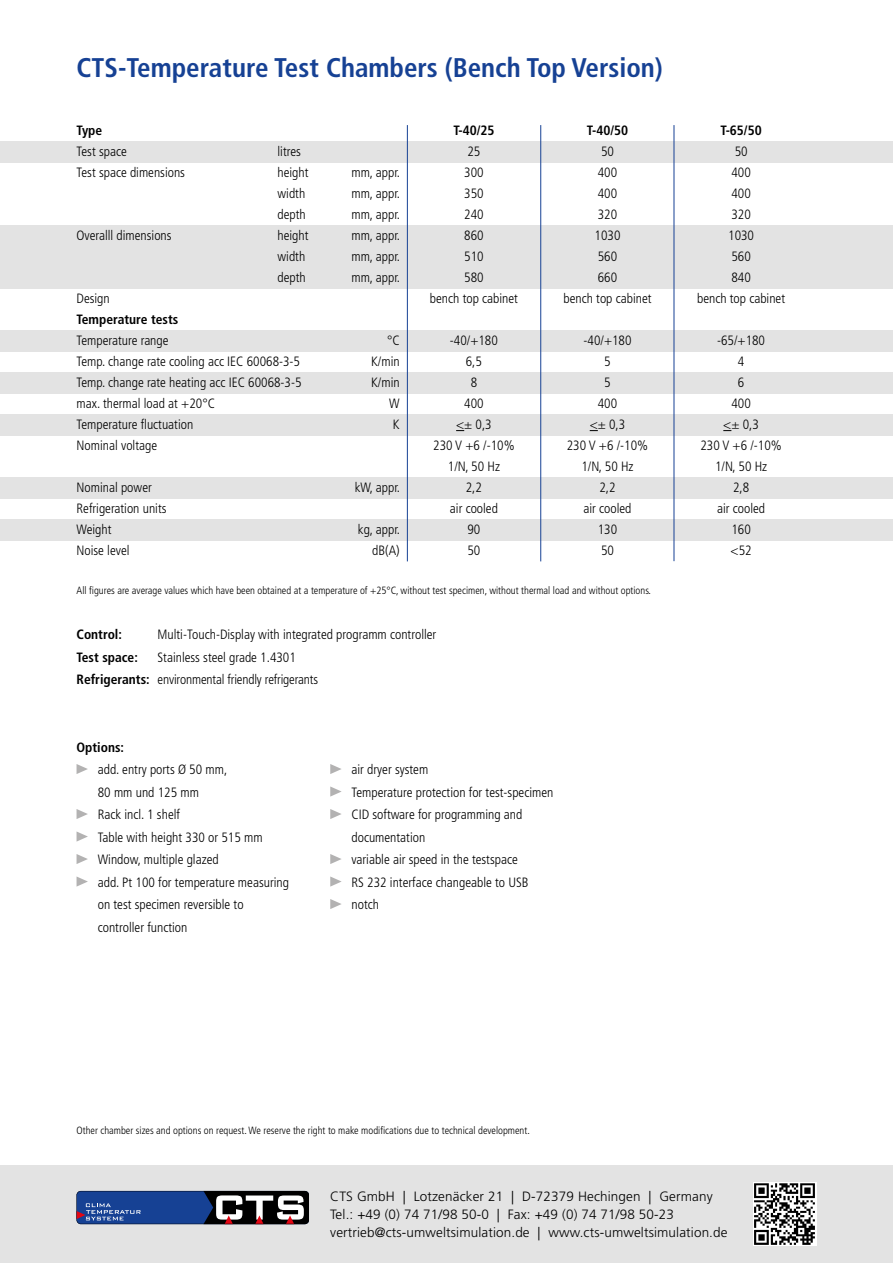
<style>
.page{position:relative;width:893px;height:1263px;background:#fff}
.page>*{position:absolute;margin:0;border:0;box-sizing:border-box;transform-origin:0 0}
.t1{font:700 condensed 27px "Frutiger";color:#164194}
.t2{font:300 condensed 13.5px/21px "Frutiger";color:#000;text-align:center}
.t3{font:300 13.5px/18px "Frutiger";letter-spacing:.01em;color:#000}
.t4{font:700 condensed 13.5px "Frutiger";color:#000}
.t5{font:300 condensed 10.5px "Frutiger";color:#000}
.s1{font-weight:700}
</style>
<div class="page">
<div style="left:0;top:141px;width:893px;height:21px;background:#e3e3e3"></div>
<div style="left:0;top:330px;width:893px;height:21px;background:#e3e3e3"></div>
<div style="left:0;top:372px;width:893px;height:21px;background:#e3e3e3"></div>
<div style="left:0;top:414px;width:893px;height:21px;background:#e3e3e3"></div>
<div style="left:0;top:477px;width:893px;height:21px;background:#e3e3e3"></div>
<div style="left:0;top:519px;width:893px;height:21px;background:#e3e3e3"></div>
<div style="left:0;top:225px;width:893px;height:63px;background:#e3e3e3"></div>
<div style="left:0;top:1165px;width:893px;height:98px;background:#e3e3e3"></div>
<img style="left:753px;top:1182px;width:63px;height:64px">
<hr style="left:407px;top:125px;width:1px;height:436px;background:#164194">
<hr style="left:674px;top:125px;width:1px;height:436px;background:#164194">
<hr style="left:540px;top:125px;width:1px;height:436px;background:#164194">
<svg style="left:77px;top:764px;width:11px;height:10px"></svg>
<svg style="left:77px;top:809px;width:11px;height:10px"></svg>
<svg style="left:77px;top:832px;width:11px;height:9px"></svg>
<svg style="left:77px;top:854px;width:11px;height:10px"></svg>
<svg style="left:77px;top:877px;width:11px;height:9px"></svg>
<svg style="left:330px;top:764px;width:11px;height:10px"></svg>
<svg style="left:330px;top:786px;width:12px;height:10px"></svg>
<svg style="left:330px;top:809px;width:11px;height:10px"></svg>
<svg style="left:330px;top:854px;width:11px;height:10px"></svg>
<svg style="left:330px;top:876px;width:12px;height:10px"></svg>
<svg style="left:330px;top:899px;width:11px;height:10px"></svg>
<svg style="left:77px;top:1191px;width:232px;height:33px;background:#394c78"></svg>
<h1 class="t1" style="left:77px;top:51px;width:588px">CTS-Temperature Test Chambers (Bench Top Version)</h1>
<p class="t4" style="left:77px;top:123px;width:27px">Type</p>
<p class="t2" style="left:77px;top:141px;width:52px">Test space</p>
<p class="t2" style="left:278px;top:141px;width:25px">litres</p>
<p class="t2" style="left:77px;top:162px;width:110px">Test space dimensions</p>
<p class="t2" style="left:278px;top:162px;width:33px">height</p>
<p class="t2" style="left:351px;top:162px;width:50px">mm, appr.</p>
<p class="t2" style="left:278px;top:183px;width:29px">width</p>
<p class="t2" style="left:351px;top:183px;width:50px">mm, appr.</p>
<p class="t2" style="left:278px;top:204px;width:30px">depth</p>
<p class="t2" style="left:351px;top:204px;width:50px">mm, appr.</p>
<p class="t2" style="left:77px;top:225px;width:97px">Overalll dimensions</p>
<p class="t2" style="left:278px;top:225px;width:33px">height</p>
<p class="t2" style="left:351px;top:225px;width:50px">mm, appr.</p>
<p class="t2" style="left:278px;top:246px;width:29px">width</p>
<p class="t2" style="left:351px;top:246px;width:50px">mm, appr.</p>
<p class="t2" style="left:278px;top:267px;width:30px">depth</p>
<p class="t2" style="left:351px;top:267px;width:50px">mm, appr.</p>
<p class="t2" style="left:77px;top:288px;width:35px">Design</p>
<p class="t4" style="left:77px;top:312px;width:103px">Temperature tests</p>
<p class="t2" style="left:77px;top:330px;width:94px">Temperature range</p>
<p class="t2" style="left:387px;top:330px;width:14px">°C</p>
<p class="t2" style="left:77px;top:351px;width:225px">Temp. change rate cooling acc IEC 60068-3-5</p>
<p class="t2" style="left:371px;top:351px;width:30px">K/min</p>
<p class="t2" style="left:77px;top:372px;width:227px">Temp. change rate heating acc IEC 60068-3-5</p>
<p class="t2" style="left:371px;top:372px;width:30px">K/min</p>
<p class="t2" style="left:77px;top:393px;width:140px">max. thermal load at +20°C</p>
<p class="t2" style="left:389px;top:393px;width:12px">W</p>
<p class="t2" style="left:77px;top:414px;width:118px">Temperature fluctuation</p>
<p class="t2" style="left:393px;top:414px;width:8px">K</p>
<p class="t2" style="left:77px;top:435px;width:82px">Nominal voltage</p>
<p class="t2" style="left:77px;top:477px;width:77px">Nominal power</p>
<p class="t2" style="left:355px;top:477px;width:47px">kW, appr.</p>
<p class="t2" style="left:77px;top:498px;width:92px;text-align:left">Refrigeration units<br>Weight</p>
<p class="t2" style="left:358px;top:519px;width:44px">kg, appr.</p>
<p class="t2" style="left:77px;top:540px;width:55px">Noise level</p>
<p class="t2" style="left:372px;top:540px;width:29px">dB(A)</p>
<p class="t4" style="left:453px;top:123px;width:43px">T-40/25</p>
<p class="t2" style="left:430px;top:141px;width:89px">25<br>300<br>350<br>240<br>860<br>510<br>580<br>bench top cabinet</p>
<p class="t2" style="left:433px;top:330px;width:83px">-40/+180<br>6,5<br>8<br>400<br>&lt;± 0,3<br>230 V +6 /-10%<br>1/N, 50 Hz<br>2,2<br>air cooled<br>90<br>50</p>
<p class="t4" style="left:587px;top:123px;width:43px">T-40/50</p>
<p class="t2" style="left:564px;top:141px;width:89px">50<br>400<br>400<br>320<br>1030<br>560<br>660<br>bench top cabinet</p>
<p class="t2" style="left:567px;top:330px;width:83px">-40/+180<br>5<br>5<br>400<br>&lt;± 0,3<br>230 V +6 /-10%<br>1/N, 50 Hz<br>2,2<br>air cooled<br>130<br>50</p>
<p class="t5" style="left:77px;top:584px;width:576px">All figures are average values which have been obtained at a temperature of +25°C, without test specimen, without thermal load and without options.</p>
<p class="t4" style="left:77px;top:626px;width:47px">Control:</p>
<p class="t2" style="left:158px;top:624px;width:280px">Multi-Touch-Display with integrated programm controller</p>
<p class="t4" style="left:77px;top:649px;width:63px">Test space:</p>
<p class="t2" style="left:77px;top:646px;width:243px;line-height:22.5px;text-align:left;text-indent:81px">Stainless steel grade 1.4301<br><span class="s1">Refrigerants:</span> environmental friendly refrigerants</p>
<p class="t4" style="left:77px;top:739px;width:49px">Options:</p>
<p class="t2" style="left:98px;top:758px;width:193px;line-height:22.5px;text-align:left">add. entry ports Ø 50 mm,<br>80 mm und 125 mm<br>Rack incl. 1 shelf<br>Table with height 330 or 515 mm<br>Window, multiple glazed<br>add. Pt 100 for temperature measuring on test specimen reversible to controller function</p>
<p class="t2" style="left:352px;top:758px;width:203px;line-height:22.5px;text-align:left">air dryer system<br>Temperature protection for test-specimen<br>CID software for programming and documentation<br>variable air speed in the testspace<br>RS 232 interface changeable to USB notch</p>
<p class="t4" style="left:720px;top:123px;width:43px">T-65/50</p>
<p class="t2" style="left:697px;top:141px;width:89px">50<br>400<br>400<br>320<br>1030<br>560<br>840<br>bench top cabinet</p>
<p class="t2" style="left:700px;top:330px;width:83px">-65/+180<br>4<br>6<br>400<br>&lt;± 0,3<br>230 V +6 /-10%<br>1/N, 50 Hz<br>2,8<br>air cooled<br>160<br>&lt;52</p>
<p class="t5" style="left:77px;top:1124px;width:455px">Other chamber sizes and options on request. We reserve the right to make modifications due to technical development.</p>
<p class="t3" style="left:330px;top:1188px;width:399px">CTS GmbH | Lotzenäcker 21 | D-72379 Hechingen | Germany<br>Tel.: +49 (0) 74 71/98 50-0 | Fax: +49 (0) 74 71/98 50-23 vertrieb@cts-umweltsimulation.de | www.cts-umweltsimulation.de</p>
</div>
